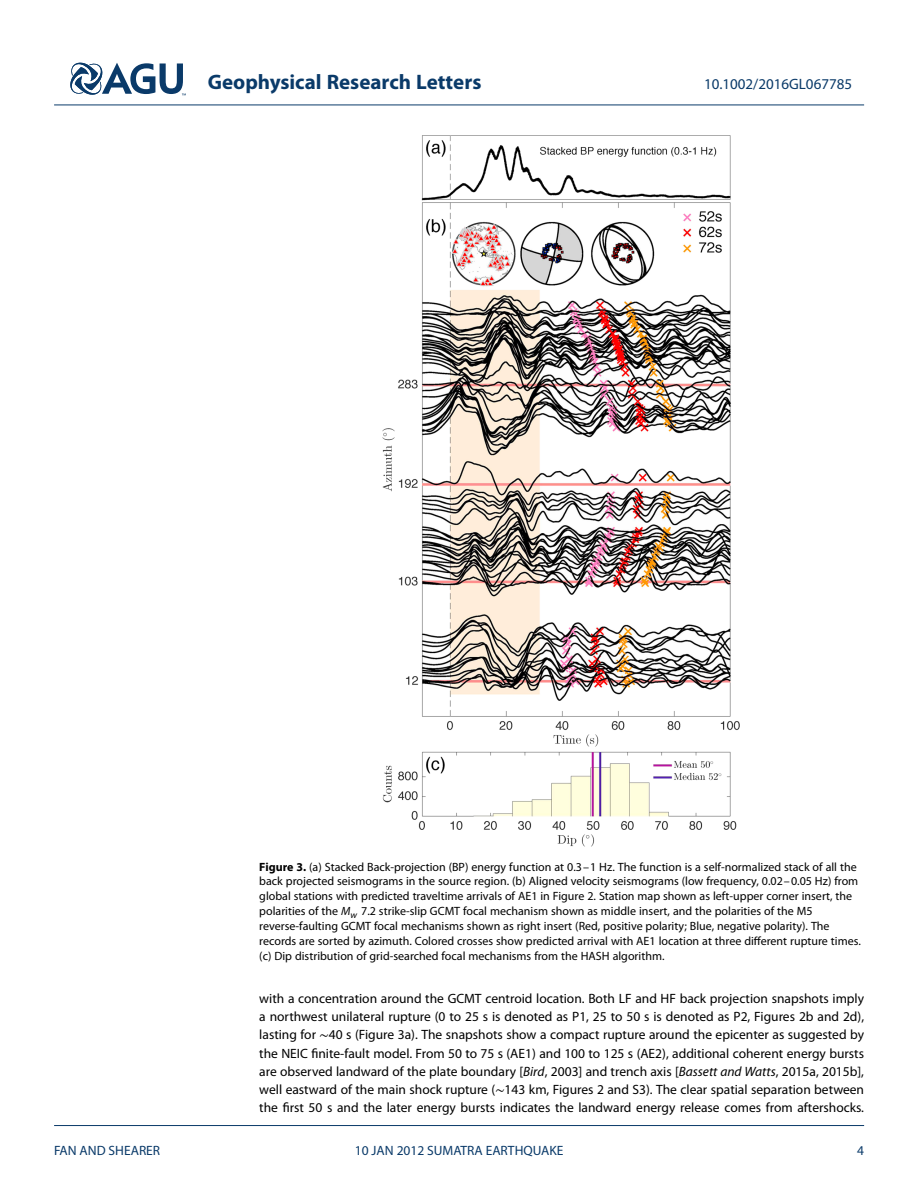
<style>
.page{position:relative;width:918px;height:1188px;background:#fff}
.page>*{position:absolute;margin:0;border:0;box-sizing:border-box;transform-origin:0 0}
.t1{font:700 21px "Myriad Pro";color:#0a3a69}
.t2{font:15px "Myriad Pro";color:#0a3a69}
.t3{font:13.5px/18.3px "Myriad Pro";color:#000;text-align:justify}
.t4{font:13.5px "Myriad Pro";color:#0a3a69}
.t5{font:12px/15px "Myriad Pro";color:#000}
.s1{font-weight:700}
.s2{font-style:italic}
.s3{font-family:"STIX Math"}
</style>
<div class="page">
<svg style="left:70px;top:62px;width:116px;height:34px"></svg>
<hr style="left:54px;top:105px;width:810px;height:1px;background:#0a3a69">
<img style="left:382px;top:135px;width:358px;height:712px">
<hr style="left:54px;top:1125px;width:810px;height:1px;background:#0a3a69">
<h1 class="t1" style="left:208px;top:73px;width:275px">Geophysical Research Letters</h1>
<p class="t2" style="left:704px;top:78px;width:150px">10.1002/2016GL067785</p>
<p class="t5" style="left:259px;top:860px;width:603px"><span class="s1">Figure 3.</span> (a) Stacked Back-projection (BP) energy function at 0.3–1 Hz. The function is a self-normalized stack of all the back projected seismograms in the source region. (b) Aligned velocity seismograms (low frequency, 0.02–0.05 Hz) from global stations with predicted traveltime arrivals of AE1 in Figure 2. Station map shown as left-upper corner insert, the polarities of the <span class="s2">M</span><sub>w</sub> 7.2 strike-slip GCMT focal mechanism shown as middle insert, and the polarities of the M5 reverse-faulting GCMT focal mechanisms shown as right insert (Red, positive polarity; Blue, negative polarity). The records are sorted by azimuth. Colored crosses show predicted arrival with AE1 location at three different rupture times. (c) Dip distribution of grid-searched focal mechanisms from the HASH algorithm.</p>
<p class="t3" style="left:259px;top:990px;width:606px">with a concentration around the GCMT centroid location. Both LF and HF back projection snapshots imply a northwest unilateral rupture (0 to 25 s is denoted as P1, 25 to 50 s is denoted as P2, Figures 2b and 2d), lasting for <span class="s3">∼</span>40 s (Figure 3a). The snapshots show a compact rupture around the epicenter as suggested by the NEIC finite-fault model. From 50 to 75 s (AE1) and 100 to 125 s (AE2), additional coherent energy bursts are observed landward of the plate boundary [<span class="s2">Bird</span>, 2003] and trench axis [<span class="s2">Bassett and Watts</span>, 2015a, 2015b], well eastward of the main shock rupture (<span class="s3">∼</span>143 km, Figures 2 and S3). The clear spatial separation between the first 50 s and the later energy bursts indicates the landward energy release comes from aftershocks.</p>
<p class="t4" style="left:54px;top:1145px;width:108px">FAN AND SHEARER</p>
<p class="t4" style="left:355px;top:1145px;width:210px">10 JAN 2012 SUMATRA EARTHQUAKE</p>
<p class="t4" style="left:857px;top:1145px;width:8px">4</p>
</div>
